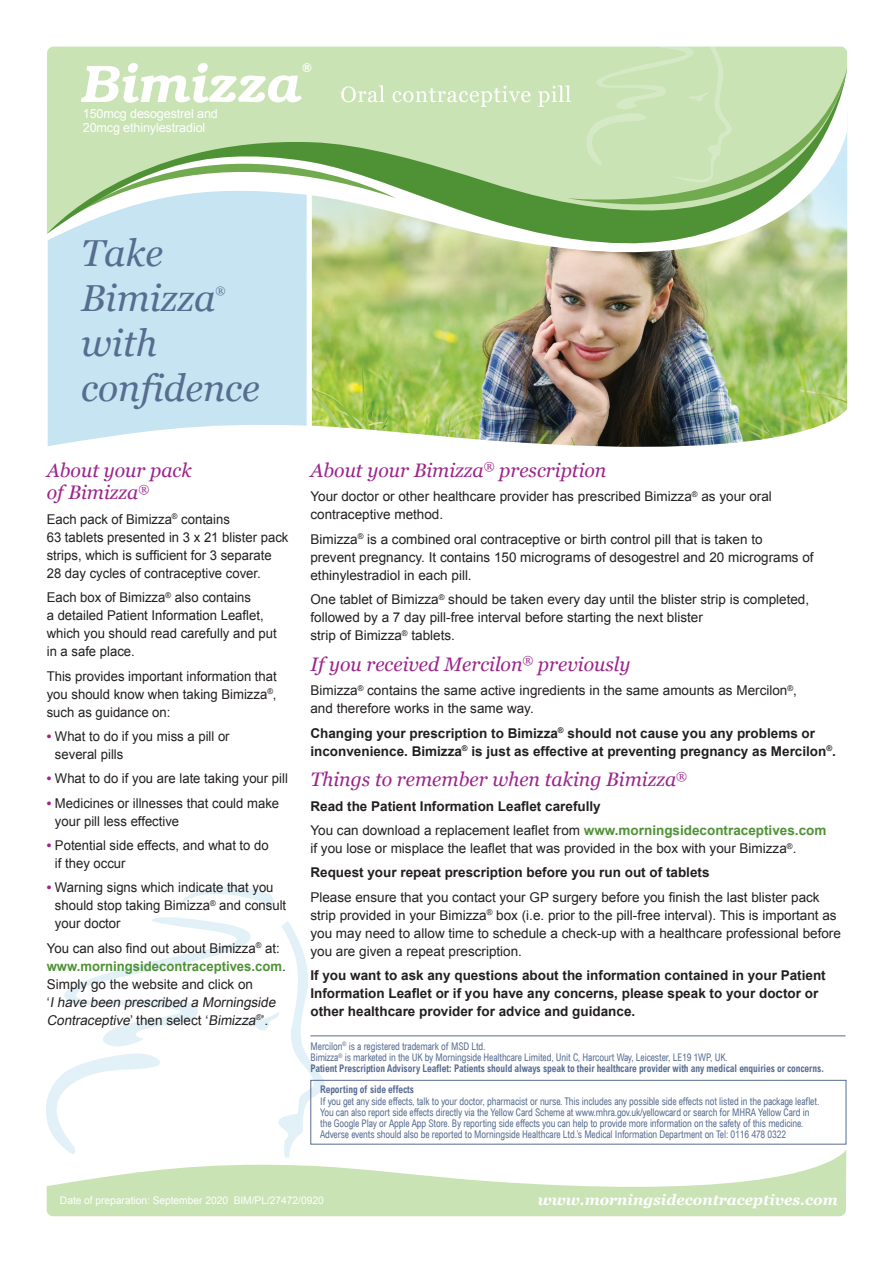
<style>
.page{position:relative;width:893px;height:1263px;background:#fff}
.page>*{position:absolute;margin:0;border:0;box-sizing:border-box;transform-origin:0 0}
.t1{font:italic 600 53.25px "Bookman IT Cby BT";letter-spacing:-.01em;color:#fff}
.t2{font:italic 37.5px/45px "Georgia";color:#576d90}
.t3{font:italic 19.5px/22.5px "Georgia";color:#9d248a}
.t4{font:italic 700 15px "Georgia";color:#fff}
.t5{font:13.5px/18px "Arial";color:#231f20}
.t6{font:700 13.5px/18px "Arial";color:#231f20}
.t7{font:12.6px/13.6px "Arial";letter-spacing:-.01em;color:#fff}
.t8{font:700 12.3px "Helvetica";color:#fff}
.t9{font:condensed 10.5px/11.2px "Arial";letter-spacing:-.01em;color:#566d91;scale:.9 1}
.t10{font:10.5px "Arial";letter-spacing:-.005em;color:#fff}
.t11{font:700 condensed 10.5px "Arial";letter-spacing:-.01em;color:#566d91;scale:.9 1}
.t12{font:italic 10.5px "Georgia";color:#576d90}
.s1{font-weight:700;color:#9d248a}
.s2{font-weight:700;color:#4f9236}
.s3{font-style:italic}
.s4{font-weight:400}
.s5{color:#4f9236}
.s6{font-weight:700}
</style>
<div class="page">
<svg style="left:179px;top:886px;width:95px;height:22px"></svg>
<svg style="left:46px;top:917px;width:295px;height:225px"></svg>
<svg style="left:46px;top:1142px;width:801px;height:75px;fill:#c9e3b5"></svg>
<hr style="left:310px;top:1035px;width:535px;height:1px;background:#566d91">
<div style="left:311px;top:1080px;width:535px;height:64px;border:1px solid #566d91"></div>
<svg style="left:48px;top:318px;width:259px;height:128px;background:#cce7f2"></svg>
<img style="left:312px;top:318px;width:535px;height:129px">
<div style="left:47px;top:47px;width:800px;height:22px;background:#c9e3b5"></div>
<svg style="left:47px;top:69px;width:800px;height:249px;background:#bbd3ac"></svg>
<svg style="left:586px;top:47px;width:146px;height:135px;background:#cae3b7"></svg>
<svg style="left:341px;top:85px;width:44px;height:17px"></svg>
<svg style="left:392px;top:86px;width:139px;height:21px;background:#d3e8c2"></svg>
<svg style="left:538px;top:85px;width:33px;height:22px"></svg>
<h1 class="t1" style="left:82px;top:51px;width:221px">Bimizza</h1>
<p class="t8" style="left:302px;top:58px;width:11px">®</p>
<p class="t7" style="left:83px;top:107px;width:137px">150mcg desogestrel and<br>20mcg ethinylestradiol</p>
<h2 class="t2" style="left:81px;top:229px;width:136px">Take<br>Bimizza</h2>
<p class="t12" style="left:216px;top:283px;width:11px">®</p>
<h2 class="t2" style="left:81px;top:319px;width:180px">with confidence</h2>
<h3 class="t3" style="left:47px;top:458px;width:146px">About your pack of Bimizza<sup>®</sup></h3>
<p class="t5" style="left:47px;top:510px;width:243px">Each pack of Bimizza<sup>®</sup> contains<br>63 tablets presented in 3 x 21 blister pack strips, which is sufficient for 3 separate 28 day cycles of contraceptive cover.</p>
<p class="t5" style="left:47px;top:588px;width:232px">Each box of Bimizza<sup>®</sup> also contains<br>a detailed Patient Information Leaflet, which you should read carefully and put in a safe place.</p>
<p class="t5" style="left:47px;top:667px;width:231px;text-align:justify">This provides important information that you should know when taking Bimizza<sup>®</sup>, such as guidance on:</p>
<p class="t5" style="left:55px;top:727px;width:176px;text-indent:-8px"><span class="s1">•</span> What to do if you miss a pill or several pills</p>
<p class="t5" style="left:47px;top:770px;width:243px"><span class="s1">•</span> What to do if you are late taking your pill</p>
<p class="t5" style="left:55px;top:794px;width:226px;text-indent:-8px"><span class="s1">•</span> Medicines or illnesses that could make your pill less effective</p>
<p class="t5" style="left:55px;top:836px;width:215px;text-indent:-8px"><span class="s1">•</span> Potential side effects, and what to do if they occur</p>
<p class="t5" style="left:55px;top:879px;width:233px;text-indent:-8px"><span class="s1">•</span> Warning signs which indicate that you should stop taking Bimizza<sup>®</sup> and consult your doctor</p>
<p class="t5" style="left:47px;top:939px;width:241px">You can also find out about Bimizza<sup>®</sup> at: <span class="s2">www.morningsidecontraceptives.com</span>.<br>Simply go the website and click on<br>‘ <span class="s3">I have been prescribed a Morningside Contraceptive</span>’ t h e n s e l e ct ‘ <span class="s3">Bimizza</span><sup>®</sup>’ .</p>
<h3 class="t3" style="left:310px;top:458px;width:298px">About your Bimizza<sup>®</sup> prescription</h3>
<p class="t5" style="left:310px;top:488px;width:463px">Your doctor or other healthcare provider has prescribed Bimizza<sup>®</sup> as your oral contraceptive method.</p>
<p class="t5" style="left:310px;top:530px;width:505px">Bimizza<sup>®</sup> is a combined oral contraceptive or birth control pill that is taken to<br>prevent pregnancy. It contains 150 micrograms of desogestrel and 20 micrograms of ethinylestradiol in each pill.</p>
<p class="t5" style="left:310px;top:590px;width:500px">One tablet of Bimizza<sup>®</sup> should be taken every day until the blister strip is completed, followed by a 7 day pill-free interval before starting the next blister<br>strip of Bimizza<sup>®</sup> tablets.</p>
<h3 class="t3" style="left:310px;top:652px;width:321px">If you received Mercilon<sup>®</sup> previously</h3>
<p class="t5" style="left:310px;top:681px;width:488px">Bimizza<sup>®</sup> contains the same active ingredients in the same amounts as Mercilon<sup>®</sup>, and therefore works in the same way.</p>
<p class="t6" style="left:310px;top:724px;width:527px">Changing your prescription to Bimizza<sup>®</sup> should not cause you any problems or inconvenience. Bimizza<sup>®</sup> is just as effective at preventing pregnancy as Mercilon<sup>®</sup>.</p>
<h3 class="t3" style="left:310px;top:767px;width:378px">Things to remember when taking Bimizza<sup>®</sup></h3>
<p class="t6" style="left:310px;top:794px;width:517px;line-height:24.5px">Read the Patient Information Leaflet carefully<br><span class="s4">You can download a replacement leaflet from</span> <span class="s5">www.morningsidecontraceptives.com</span></p>
<p class="t5" style="left:310px;top:836px;width:488px;line-height:24.5px">if you lose or misplace the leaflet that was provided in the box with your Bimizza<sup>®</sup>.<br><span class="s6">Request your repeat prescription before you run out of tablets</span></p>
<p class="t5" style="left:310px;top:888px;width:532px">Please ensure that you contact your GP surgery before you finish the last blister pack strip provided in your Bimizza<sup>®</sup> box (i.e. prior to the pill-free interval). This is important as you may need to allow time to schedule a check-up with a healthcare professional before you are given a repeat prescription.</p>
<p class="t6" style="left:310px;top:967px;width:517px">If you want to ask any questions about the information contained in your Patient<br>Information Leaflet or if you have any concerns, please speak to your doctor or other healthcare provider for advice and guidance.</p>
<p class="t9" style="left:311px;top:1041px;width:572px">Mercilon<sup>®</sup> is a registered trademark of MSD Ltd.<br>Bimizza<sup>®</sup> is marketed in the UK by Morningside Healthcare Limited, Unit C, Harcourt Way, Leicester, LE19 1WP, UK.<br><span class="s6">Patient Prescription Advisory Leaflet: Patients should always speak to their healthcare provider with any medical enquiries or concerns.</span></p>
<p class="t11" style="left:320px;top:1084px;width:106px">Reporting of side effects</p>
<p class="t9" style="left:320px;top:1095px;width:556px">If you get any side effects, talk to your doctor, pharmacist or nurse. This includes any possible side effects not listed in the package leaflet.<br>You can also report side effects directly via the Yellow Card Scheme at www.mhra.gov.uk/yellowcard or search for MHRA Yellow Card in the Google Play or Apple App Store. By reporting side effects you can help to provide more information on the safety of this medicine.<br>Adverse events should also be reported to Morningside Healthcare Ltd.’s Medical Information Department on Tel: 0116 478 0322</p>
<p class="t10" style="left:60px;top:1194px;width:265px">Date of preparation: September 2020 BIM/PL/27472/0920</p>
<p class="t4" style="left:538px;top:1188px;width:302px">www.morningsidecontraceptives.com</p>
</div>
